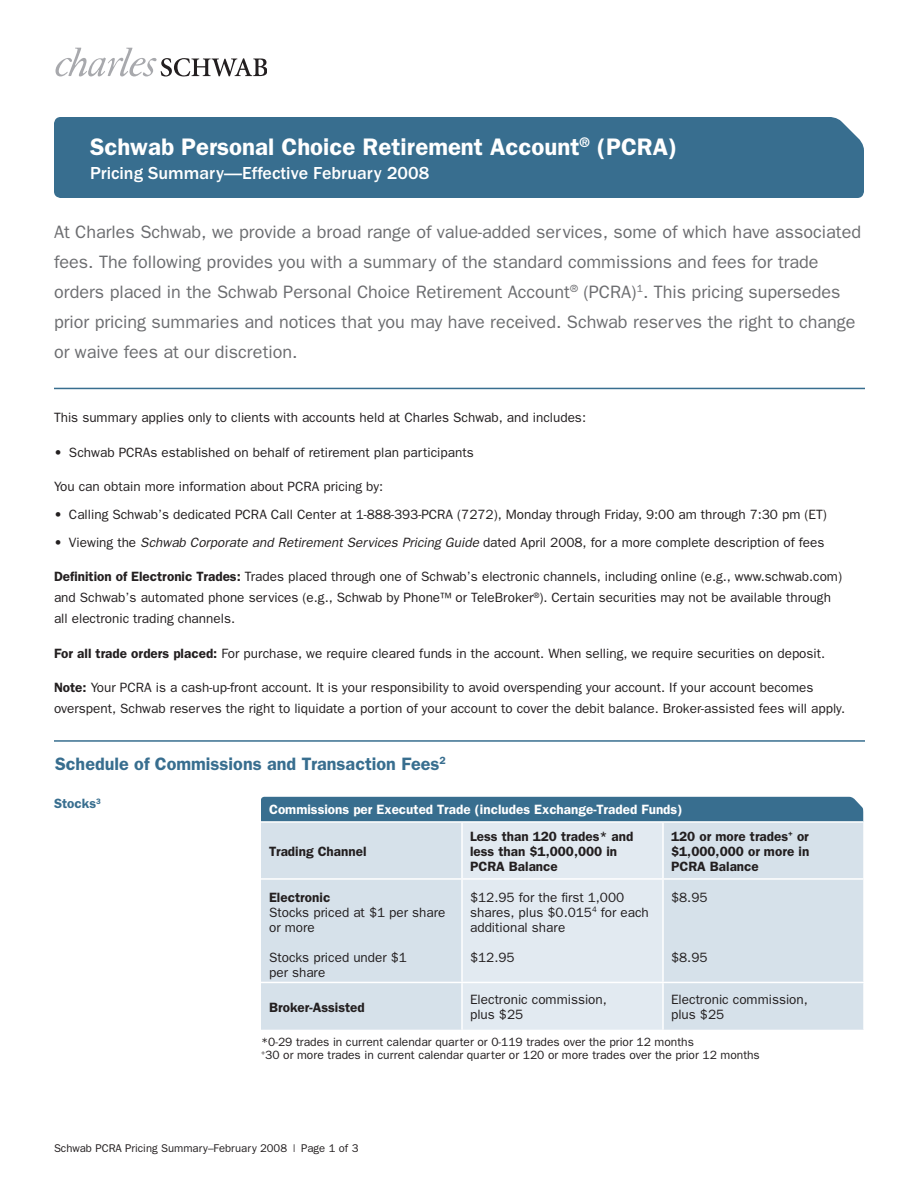
<style>
.page{position:relative;width:918px;height:1188px;background:#fff}
.page>*{position:absolute;margin:0;border:0;box-sizing:border-box;transform-origin:0 0}
.Head{font:600 24px "Franklin Gothic";color:#fff}
.Intro{font:18px/30px "Franklin Gothic";color:#6c6d70}
.Subtitle{font:600 18px "Franklin Gothic";color:#386e8f}
.Head2{font:500 18px "Franklin Gothic";color:#fff}
.Body{font:13.5px/21px "Franklin Gothic";color:#231f20}
.BodyBullet{font:13.5px "Franklin Gothic";color:#231f20}
.Chart_Body{font:13.5px/15px "Franklin Gothic";color:#231f20}
.Chart_Body-2{font:600 13.5px/15px "Franklin Gothic";color:#231f20}
.BodyBulletLast{font:13.5px "Franklin Gothic";color:#231f20}
.Body_wRule{font:13.5px "Franklin Gothic";color:#231f20}
.Chart_Head{font:600 13.5px "Franklin Gothic";color:#fff}
.Subtitle-2{font:600 13.5px "Franklin Gothic";color:#386e8f}
.Chart_Body-3{font:12px "Franklin Gothic";color:#231f20}
.Folio{font:11.25px "Franklin Gothic";color:#231f20}
.s1{font-style:italic}
.s2{font-weight:600}
</style>
<div class="page">
<div style="left:54px;top:117px;width:810px;height:81px;background:#386e8f"></div>
<hr style="left:54px;top:388px;width:811px;height:1px;background:#386e8f">
<hr style="left:54px;top:740px;width:811px;height:2px;background:#386e8f">
<svg style="left:261px;top:797px;width:602px;height:233px;background:#c9d7e2"></svg>
<hr style="left:261px;top:821px;width:201px;height:2px;background:#fff">
<hr style="left:462px;top:821px;width:201px;height:2px;background:#fff">
<hr style="left:663px;top:821px;width:202px;height:2px;background:#fff">
<hr style="left:261px;top:878px;width:201px;height:2px;background:#fff">
<hr style="left:462px;top:878px;width:201px;height:2px;background:#fff">
<hr style="left:663px;top:878px;width:202px;height:2px;background:#fff">
<hr style="left:261px;top:982px;width:201px;height:1px;background:#fff">
<hr style="left:462px;top:982px;width:201px;height:1px;background:#fff">
<hr style="left:663px;top:982px;width:202px;height:1px;background:#fff">
<hr style="left:461px;top:823px;width:2px;height:55px;background:#fff">
<hr style="left:662px;top:823px;width:2px;height:55px;background:#fff">
<hr style="left:461px;top:880px;width:2px;height:102px;background:#fff">
<hr style="left:662px;top:880px;width:2px;height:102px;background:#fff">
<hr style="left:461px;top:983px;width:2px;height:47px;background:#fff">
<hr style="left:662px;top:983px;width:2px;height:47px;background:#fff">
<svg style="left:56px;top:48px;width:211px;height:28px"></svg>
<p class="Head" style="left:90px;top:133px;width:589px">Schwab Personal Choice Retirement Account<sup>®</sup> (PCRA)</p>
<p class="Head2" style="left:90px;top:163px;width:341px">Pricing Summary—Effective February 2008</p>
<p class="Intro" style="left:54px;top:216px;width:809px">At Charles Schwab, we provide a broad range of value-added services, some of which have associated fees. The following provides you with a summary of the standard commissions and fees for trade orders placed in the Schwab Personal Choice Retirement Account<sup>®</sup> (PCRA)<sup>1</sup>. This pricing supersedes prior pricing summaries and notices that you may have received. Schwab reserves the right to change or waive fees at our discretion.</p>
<p class="Body_wRule" style="left:54px;top:410px;width:534px">This summary applies only to clients with accounts held at Charles Schwab, and includes:</p>
<p class="BodyBullet" style="left:54px;top:444px;width:421px">• Schwab PCRAs established on behalf of retirement plan participants</p>
<p class="BodyBullet" style="left:54px;top:479px;width:331px">You can obtain more information about PCRA pricing by:</p>
<p class="BodyBullet" style="left:54px;top:507px;width:774px">• Calling Schwab’s dedicated PCRA Call Center at 1-888-393-PCRA (7272), Monday through Friday, 9:00 am through 7:30 pm (ET)</p>
<p class="BodyBulletLast" style="left:54px;top:534px;width:772px">• Viewing the <span class="s1">Schwab Corporate and Retirement Services Pricing Guide</span> dated April 2008, for a more complete description of fees</p>
<p class="Body" style="left:54px;top:566px;width:790px"><span class="s2">Definition of Electronic Trades:</span> Trades placed through one of Schwab’s electronic channels, including online (e.g., www.schwab.com) and Schwab’s automated phone services (e.g., Schwab by Phone™ or TeleBroker<sup>®</sup>). Certain securities may not be available through all electronic trading channels.</p>
<p class="Body" style="left:54px;top:642px;width:773px"><span class="s2">For all trade orders placed:</span> For purchase, we require cleared funds in the account. When selling, we require securities on deposit.</p>
<p class="Body" style="left:54px;top:677px;width:793px"><span class="s2">Note:</span> Your PCRA is a cash-up-front account. It is your responsibility to avoid overspending your account. If your account becomes overspent, Schwab reserves the right to liquidate a portion of your account to cover the debit balance. Broker-assisted fees will apply.</p>
<p class="Subtitle" style="left:55px;top:753px;width:392px">Schedule of Commissions and Transaction Fees<sup>2</sup></p>
<p class="Subtitle-2" style="left:54px;top:796px;width:48px">Stocks<sup>3</sup></p>
<p class="Chart_Head" style="left:269px;top:801px;width:415px">Commissions per Executed Trade (includes Exchange-Traded Funds)</p>
<p class="Chart_Body-2" style="left:269px;top:843px;width:99px">Trading Channel</p>
<p class="Chart_Body-2" style="left:470px;top:828px;width:165px">Less than 120 trades* and less than $1,000,000 in<br>PCRA Balance</p>
<p class="Chart_Body-2" style="left:671px;top:828px;width:140px;text-align:justify">120 or more trades<sup>+</sup> or $1,000,000 or more in PCRA Balance</p>
<p class="Chart_Body" style="left:269px;top:889px;width:178px"><span class="s2">Electronic<br></span>Stocks priced at $1 per share or more</p>
<p class="Chart_Body" style="left:269px;top:949px;width:139px">Stocks priced under $1 per share</p>
<p class="Chart_Body" style="left:470px;top:889px;width:180px">$12.95 for the first 1,000 shares, plus $0.015<sup>4</sup> for each additional share</p>
<p class="Chart_Body" style="left:470px;top:949px;width:46px">$12.95</p>
<p class="Chart_Body" style="left:671px;top:889px;width:38px">$8.95</p>
<p class="Chart_Body" style="left:671px;top:949px;width:38px">$8.95</p>
<p class="Chart_Body-2" style="left:269px;top:999px;width:97px">Broker-Assisted</p>
<p class="Chart_Body" style="left:470px;top:992px;width:138px">Electronic commission, plus $25</p>
<p class="Chart_Body" style="left:671px;top:992px;width:138px">Electronic commission, plus $25</p>
<p class="Chart_Body-3" style="left:261px;top:1035px;width:434px">*0-29 trades in current calendar quarter or 0-119 trades over the prior 12 months</p>
<p class="Chart_Body-3" style="left:261px;top:1048px;width:500px"><sup>+</sup>30 or more trades in current calendar quarter or 120 or more trades over the prior 12 months</p>
<p class="Folio" style="left:54px;top:1142px;width:306px">Schwab PCRA Pricing Summary–February 2008 | Page 1 of 3</p>
</div>
